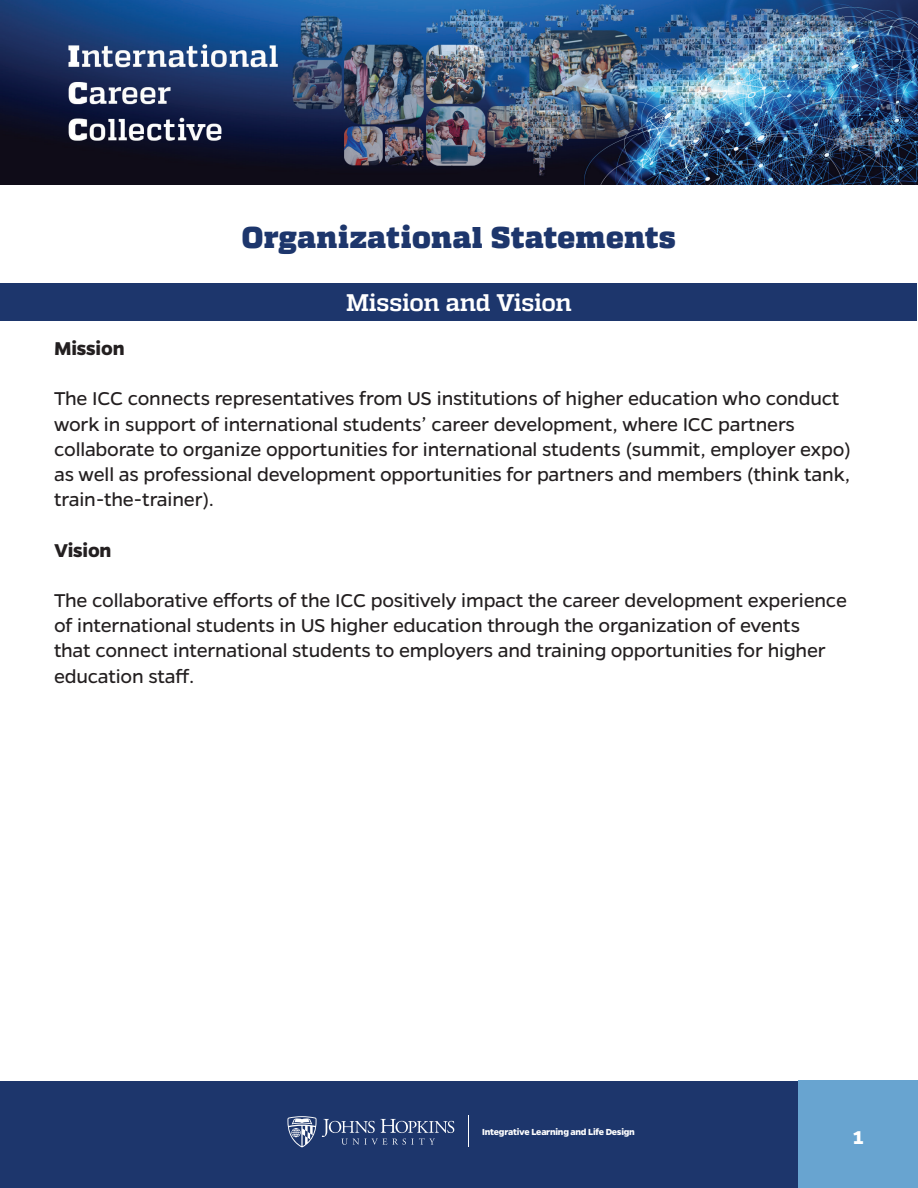
<style>
.page{position:relative;width:918px;height:1188px;background:#fff}
.page>*{position:absolute;margin:0;border:0;box-sizing:border-box;transform-origin:0 0}
.t1{font:900 30px "Quadon";letter-spacing:.01em;color:#1d366c}
.t2{font:700 24px "Quadon";letter-spacing:-.015em;color:#fff}
.t3{font:21px/25.2px "Gentona";letter-spacing:-.01em;color:#231f20}
.t4{font:700 21px "Gentona";letter-spacing:-.015em;color:#231f20}
.t5{font:700 21px "Gentona";color:#fff}
.t6{font:700 9.9px "Gentona";letter-spacing:-.025em;color:#fff}
</style>
<div class="page">
<div style="left:0;top:1081px;width:918px;height:107px;background:#1d366c"></div>
<div style="left:799px;top:1080px;width:119px;height:108px;background:#68a4d0"></div>
<div style="left:1px;top:283px;width:916px;height:37px;background:#1d366c"></div>
<hr style="left:468px;top:1116px;width:1px;height:31px;background:#fff">
<svg style="left:287px;top:1116px;width:167px;height:31px"></svg>
<img style="left:0;top:0;width:918px;height:185px">
<h1 class="t1" style="left:242px;top:219px;width:435px">Organizational Statements</h1>
<p class="t2" style="left:346px;top:288px;width:227px">Mission and Vision</p>
<p class="t4" style="left:54px;top:336px;width:72px">Mission</p>
<p class="t3" style="left:54px;top:386px;width:798px">The ICC connects representatives from US institutions of higher education who conduct work in support of international students’ career development, where ICC partners collaborate to organize opportunities for international students (summit, employer expo) as well as professional development opportunities for partners and members (think tank, train-the-trainer).</p>
<p class="t4" style="left:54px;top:538px;width:59px">Vision</p>
<p class="t3" style="left:54px;top:588px;width:795px">The collaborative efforts of the ICC positively impact the career development experience of international students in US higher education through the organization of events<br>that connect international students to employers and training opportunities for higher education staff.</p>
<p class="t6" style="left:482px;top:1126px;width:154px">Integrative Learning and Life Design</p>
<p class="t5" style="left:853px;top:1125px;width:12px">1</p>
</div>
